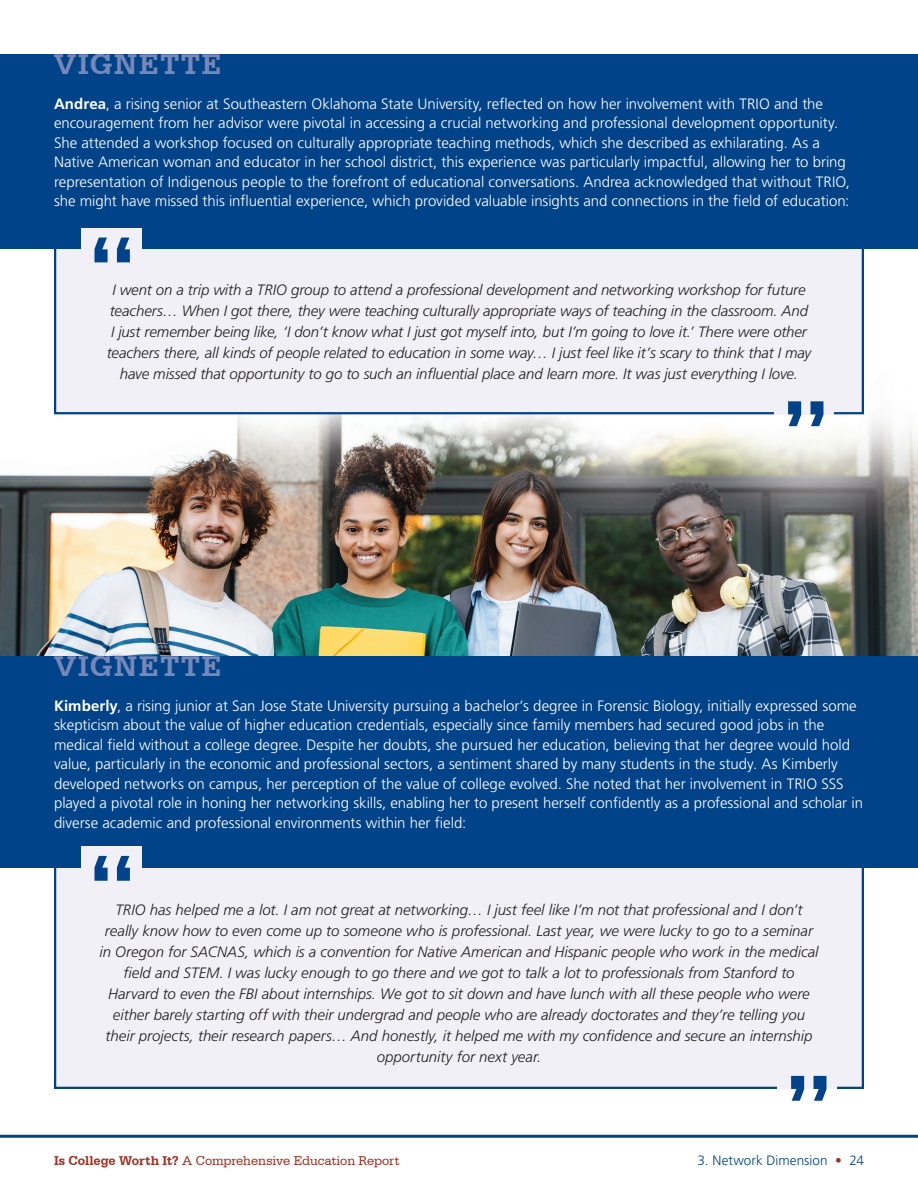
<style>
.page{position:relative;width:918px;height:1188px;background:#fff}
.page>*{position:absolute;margin:0;border:0;box-sizing:border-box;transform-origin:0 0}
.Quotes{font:700 90px "Serifa BT";color:#004389}
.Quotes-2{font:700 30px "Serifa BT";letter-spacing:.06em;color:#7788b8}
.Main_Text{font:300 15px/19.5px "Frutiger LT Std";color:#fff}
.t1{font:italic 300 15px/21px "Frutiger LT Std";letter-spacing:-.005em;color:#231f20;text-align:center}
.t2{font:13.5px "Serifa BT";letter-spacing:-.01em;color:#9f3122}
.t3{font:300 13.5px "Frutiger LT Std";letter-spacing:.005em;color:#004389}
.s1{font-weight:700}
.s2{color:#9f3122}
</style>
<div class="page">
<hr style="left:0;top:1135px;width:918px;height:3px;background:#004389">
<img style="left:0;top:414px;width:918px;height:242px">
<div style="left:54px;top:207px;width:810px;height:207px;background:#f1f0f7;border:2px solid #004389"></div>
<div style="left:0;top:54px;width:918px;height:195px;background:#004389"></div>
<div style="left:81px;top:228px;width:60px;height:44px;background:#f1f0f7"></div>
<div style="left:775px;top:406px;width:59px;height:8px;background:#f1f0f7"></div>
<div style="left:54px;top:776px;width:810px;height:313px;background:#f1f0f7;border:2px solid #004389"></div>
<div style="left:0;top:656px;width:918px;height:212px;background:#004389"></div>
<div style="left:81px;top:846px;width:60px;height:45px;background:#f1f0f7"></div>
<div style="left:778px;top:1081px;width:59px;height:8px;background:#f1f0f7"></div>
<p class="Quotes-2" style="left:54px;top:45px;width:169px">VIGNETTE</p>
<p class="Main_Text" style="left:54px;top:94px;width:798px"><span class="s1">Andrea</span>, a rising senior at Southeastern Oklahoma State University, reflected on how her involvement with TRIO and the encouragement from her advisor were pivotal in accessing a crucial networking and professional development opportunity.<br>She attended a workshop focused on culturally appropriate teaching methods, which she described as exhilarating. As a Native American woman and educator in her school district, this experience was particularly impactful, allowing her to bring representation of Indigenous people to the forefront of educational conversations. Andrea acknowledged that without TRIO, she might have missed this influential experience, which provided valuable insights and connections in the field of education:</p>
<p class="Quotes" style="left:87px;top:211px;width:51px">“</p>
<p class="t1" style="left:107px;top:279px;width:706px">I went on a trip with a TRIO group to attend a professional development and networking workshop for future teachers… When I got there, they were teaching culturally appropriate ways of teaching in the classroom. And I just remember being like, ‘I don’t know what I just got myself into, but I’m going to love it.’ There were other teachers there, all kinds of people related to education in some way… I just feel like it’s scary to think that I may have missed that opportunity to go to such an influential place and learn more. It was just everything I love.</p>
<p class="Quotes-2" style="left:54px;top:647px;width:169px">VIGNETTE</p>
<p class="Quotes" style="left:781px;top:375px;width:51px">”</p>
<p class="Main_Text" style="left:54px;top:696px;width:811px"><span class="s1">Kimberly</span>, a rising junior at San Jose State University pursuing a bachelor’s degree in Forensic Biology, initially expressed some skepticism about the value of higher education credentials, especially since family members had secured good jobs in the medical field without a college degree. Despite her doubts, she pursued her education, believing that her degree would hold value, particularly in the economic and professional sectors, a sentiment shared by many students in the study. As Kimberly developed networks on campus, her perception of the value of college evolved. She noted that her involvement in TRIO SSS played a pivotal role in honing her networking skills, enabling her to present herself confidently as a professional and scholar in diverse academic and professional environments within her field:</p>
<p class="Quotes" style="left:87px;top:829px;width:51px">“</p>
<p class="t1" style="left:100px;top:900px;width:720px">TRIO has helped me a lot. I am not great at networking… I just feel like I’m not that professional and I don’t really know how to even come up to someone who is professional. Last year, we were lucky to go to a seminar in Oregon for SACNAS, which is a convention for Native American and Hispanic people who work in the medical field and STEM. I was lucky enough to go there and we got to talk a lot to professionals from Stanford to Harvard to even the FBI about internships. We got to sit down and have lunch with all these people who were either barely starting off with their undergrad and people who are already doctorates and they’re telling you their projects, their research papers… And honestly, it helped me with my confidence and secure an internship opportunity for next year.</p>
<p class="Quotes" style="left:784px;top:1049px;width:51px">”</p>
<p class="t2" style="left:54px;top:1153px;width:347px"><span class="s1">Is College Worth It?</span> A Comprehensive Education Report</p>
<p class="t3" style="left:698px;top:1153px;width:168px">3. Network Dimension <span class="s2">•</span> 24</p>
</div>
